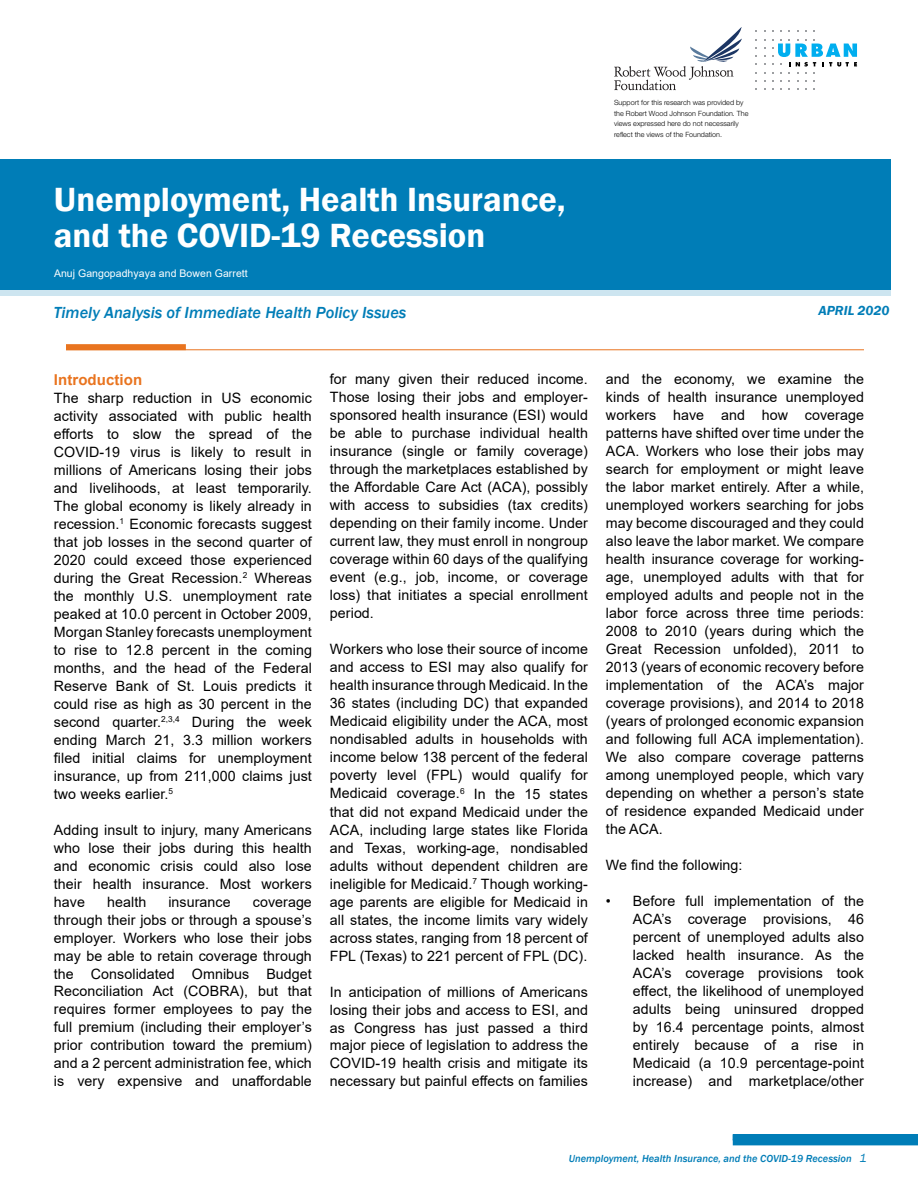
<style>
.page{position:relative;width:918px;height:1188px;background:#fff}
.page>*{position:absolute;margin:0;border:0;box-sizing:border-box;transform-origin:0 0}
.t1{font:600 34.5px/36px "Franklin Gothic";color:#fff}
.t2{font:italic 500 16.5px "Franklin Gothic";color:#007db7}
.t3{font:700 15px "Arial";letter-spacing:.005em;color:#e9741f}
.t4{font:14.25px/18px "Arial";letter-spacing:.005em;color:#000;text-align:justify}
.t5{font:italic 600 13.5px "Franklin Gothic";color:#007db7}
.t6{font:italic 500 10.5px "Franklin Gothic";color:#007db7}
.t7{font:10.5px "Arial";letter-spacing:.005em;color:#fff}
.t8{font:300 7.2px/10.5px "Helvetica Neue LT Std";color:#000}
.s1{font-weight:400;font-size:12px}
</style>
<div class="page">
<div style="left:0;top:290px;width:891px;height:6px;background:#cde5f0"></div>
<div style="left:0;top:160px;width:891px;height:130px;background:#007db7"></div>
<svg style="left:772px;top:39px;width:85px;height:34px"></svg>
<div style="left:733px;top:1139px;width:185px;height:6px;background:#007db7"></div>
<div style="left:733px;top:1134px;width:185px;height:6px;background:#007db7"></div>
<svg style="left:614px;top:27px;width:128px;height:63px"></svg>
<hr style="left:66px;top:349px;width:798px;height:1px;background:#e9741f">
<div style="left:66px;top:344px;width:120px;height:6px;background:#e9741f"></div>
<h1 class="t1" style="left:54px;top:182px;width:513px">Unemployment, Health Insurance, and the COVID-19 Recession</h1>
<p class="t7" style="left:54px;top:266px;width:195px">Anuj Gangopadhyaya and Bowen Garrett</p>
<p class="t2" style="left:54px;top:302px;width:354px">Timely Analysis of Immediate Health Policy Issues</p>
<p class="t8" style="left:614px;top:97px;width:136px">Support for this research was provided by the Robert Wood Johnson Foundation. The views expressed here do not necessarily reflect the views of the Foundation.</p>
<p class="t5" style="left:819px;top:302px;width:72px">APRIL 2020</p>
<p class="t3" style="left:54px;top:369px;width:90px">Introduction</p>
<p class="t4" style="left:54px;top:388px;width:260px">The sharp reduction in US economic activity associated with public health efforts to slow the spread of the COVID-19 virus is likely to result in millions of Americans losing their jobs and livelihoods, at least temporarily.<br>The global economy is likely already in recession.<sup>1</sup> Economic forecasts suggest that job losses in the second quarter of 2020 could exceed those experienced during the Great Recession.<sup>2</sup> Whereas the monthly U.S. unemployment rate peaked at 10.0 percent in October 2009, Morgan Stanley forecasts unemployment to rise to 12.8 percent in the coming months, and the head of the Federal Reserve Bank of St. Louis predicts it could rise as high as 30 percent in the second quarter.<sup>2,3,4</sup> During the week ending March 21, 3.3 million workers filed initial claims for unemployment insurance, up from 211,000 claims just two weeks earlier.<sup>5</sup></p>
<p class="t4" style="left:54px;top:820px;width:259px">Adding insult to injury, many Americans who lose their jobs during this health and economic crisis could also lose their health insurance. Most workers have</p>
<p class="t4" style="left:107px;top:892px;width:41px">health</p>
<p class="t4" style="left:168px;top:892px;width:64px">insurance</p>
<p class="t4" style="left:54px;top:892px;width:259px;text-indent:199px">coverage through their jobs or through a spouse’s employer. Workers who lose their jobs may be able to retain coverage through the Consolidated Omnibus Budget Reconciliation Act (COBRA), but that requires former employees to pay the full premium (including their employer’s prior contribution toward the premium) and a 2 percent administration fee, which is very expensive and unaffordable</p>
<p class="t4" style="left:330px;top:370px;width:259px">for many given their reduced income.<br>Those losing their jobs and employer&shy;sponsored health insurance (ESI) would be able to purchase individual health insurance (single or family coverage) through the marketplaces established by the Affordable Care Act (ACA), possibly with access to subsidies (tax credits) depending on their family income. Under current law, they must enroll in nongroup coverage within 60 days of the qualifying event (e.g., job, income, or coverage loss) that initiates a special enrollment period.</p>
<p class="t4" style="left:330px;top:640px;width:260px">Workers who lose their source of income and access to ESI may also qualify for health insurance through Medicaid. In the 36 states (including DC) that expanded Medicaid eligibility under the ACA, most nondisabled adults in households with income below 138 percent of the federal poverty level (FPL) would qualify for Medicaid coverage.<sup>6</sup> In the 15 states that did not expand Medicaid under the ACA, including large states like Florida and Texas, working-age, nondisabled adults without dependent children are ineligible for Medicaid.<sup>7</sup> Though working&shy;age parents are eligible for Medicaid in all states, the income limits vary widely across states, ranging from 18 percent of FPL (Texas) to 221 percent of FPL (DC).</p>
<p class="t4" style="left:330px;top:982px;width:259px">In anticipation of millions of Americans losing their jobs and access to ESI, and as Congress has just passed a third major piece of legislation to address the COVID-19 health crisis and mitigate its necessary but painful effects on families</p>
<p class="t4" style="left:606px;top:370px;width:260px">and the economy, we examine the kinds of health insurance unemployed workers have and how coverage patterns have shifted over time under the ACA. Workers who lose their jobs may search for employment or might leave the labor market entirely. After a while, unemployed workers searching for jobs may become discouraged and they could also leave the labor market. We compare health insurance coverage for working&shy;age, unemployed adults with that for employed adults and people not in the labor force across three time periods:<br>2008 to 2010 (years during which the Great Recession unfolded), 2011 to 2013 (years of economic recovery before implementation of the ACA’s major coverage provisions), and 2014 to 2018 (years of prolonged economic expansion and following full ACA implementation).<br>We also compare coverage patterns among unemployed people, which vary depending on whether a person’s state of residence expanded Medicaid under the ACA.</p>
<p class="t4" style="left:606px;top:856px;width:138px">We find the following:</p>
<p class="t4" style="left:633px;top:892px;width:232px;text-indent:-27px">• Before full implementation of the ACA’s coverage provisions, 46 percent of unemployed adults also lacked health insurance. As the ACA’s coverage provisions took effect, the likelihood of unemployed adults being uninsured dropped by 16.4 percentage points, almost entirely because of a rise in Medicaid (a 10.9 percentage-point increase) and marketplace/other</p>
<p class="t6" style="left:569px;top:1152px;width:299px">Unemployment, Health Insurance, and the COVID-19 Recession <span class="s1">1</span></p>
</div>
